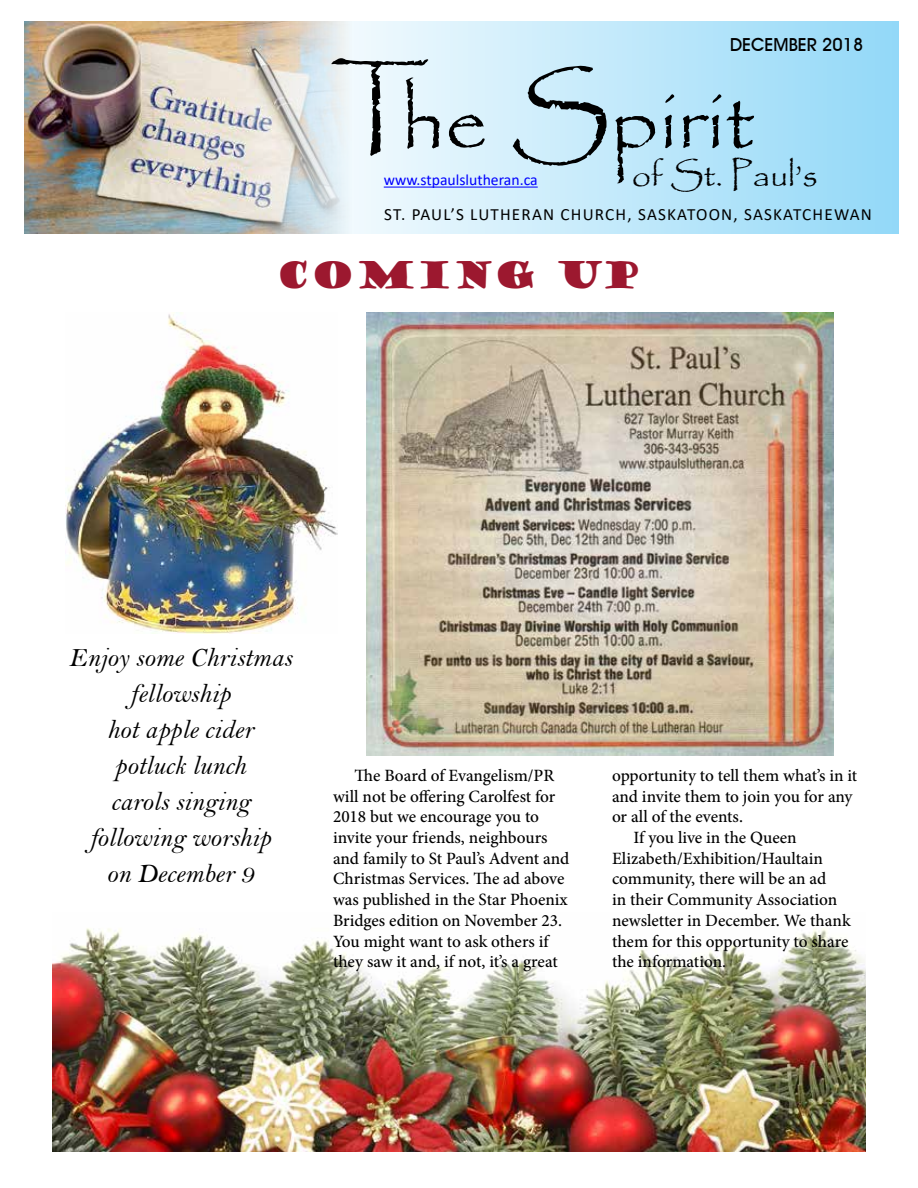
<style>
.page{position:relative;width:918px;height:1188px;background:#fff}
.page>*{position:absolute;margin:0;border:0;box-sizing:border-box;transform-origin:0 0}
.t1{font:102.9px "Papyrus";color:#000}
.t2{font:85.65px "Papyrus";color:#000}
.t3{font:36px "Goudy Stout";color:#9c182f}
.t4{font:34.35px "Papyrus";color:#000}
.t5{font:27px/36px "Bell MT Italic";color:#000;text-align:center}
.t6{font:500 18px "Avant Garde IT Cby BT";color:#000}
.t7{font:500 17.25px/20.7px "Minion Pro";color:#000}
.t8{font:17.1px "Calibri";letter-spacing:.07em;color:#000}
.t9{font:15.75px "Calibri";color:#00f}
.s1{font-size:102.9px}
</style>
<div class="page">
<img style="left:53px;top:928px;width:812px;height:224px">
<img style="left:24px;top:21px;width:252px;height:213px">
<svg style="left:276px;top:21px;width:623px;height:213px"></svg>
<hr style="left:384px;top:187px;width:154px;height:1px;background:#00f">
<img style="left:367px;top:312px;width:466px;height:444px">
<img style="left:65px;top:312px;width:273px;height:321px">
<p class="t6" style="left:730px;top:33px;width:135px">DECEMBER 2018</p>
<h1 class="t1" style="left:331px;top:43px;width:99px">T</h1>
<h2 class="t2" style="left:401px;top:68px;width:355px">he <span class="s1">S</span>pirit</h2>
<h3 class="t4" style="left:632px;top:154px;width:187px">of St. Paul’s</h3>
<p class="t8" style="left:384px;top:203px;width:489px">ST. PAUL’S LUTHERAN CHURCH, SASKATOON, SASKATCHEWAN</p>
<p class="t9" style="left:384px;top:169px;width:155px">www.stpaulslutheran.ca</p>
<h3 class="t3" style="left:276px;top:251px;width:368px">COMING UP</h3>
<h3 class="t5" style="left:69px;top:639px;width:225px">Enjoy some Christmas fellowship<br>hot apple cider potluck lunch<br>carols singing following worship<br>on December 9</h3>
<p class="t7" style="left:333px;top:765px;width:238px;text-indent:22px">The Board of Evangelism/PR will not be offering Carolfest for<br>2018 but we encourage you to invite your friends, neighbours and family to St Paul’s Advent and<br>Christmas Services. The ad above was published in the Star Phoenix<br>Bridges edition on November 23.<br>You might want to ask others if they saw it and, if not, it’s a great</p>
<p class="t7" style="left:612px;top:765px;width:247px">opportunity to tell them what’s in it</p>
<p class="t7" style="left:612px;top:786px;width:242px">and invite them to join you for any</p>
<p class="t7" style="left:612px;top:806px;width:133px">or all of the events.</p>
<p class="t7" style="left:634px;top:827px;width:165px">If you live in the Queen</p>
<p class="t7" style="left:612px;top:848px;width:212px">Elizabeth/Exhibition/Haultain</p>
<p class="t7" style="left:612px;top:869px;width:216px">community, there will be an ad</p>
<p class="t7" style="left:612px;top:889px;width:227px">in their Community Association</p>
<p class="t7" style="left:612px;top:910px;width:240px">newsletter in December. We thank</p>
<p class="t7" style="left:612px;top:931px;width:238px">them for this opportunity to share</p>
<p class="t7" style="left:612px;top:951px;width:116px">the information.</p>
</div>
